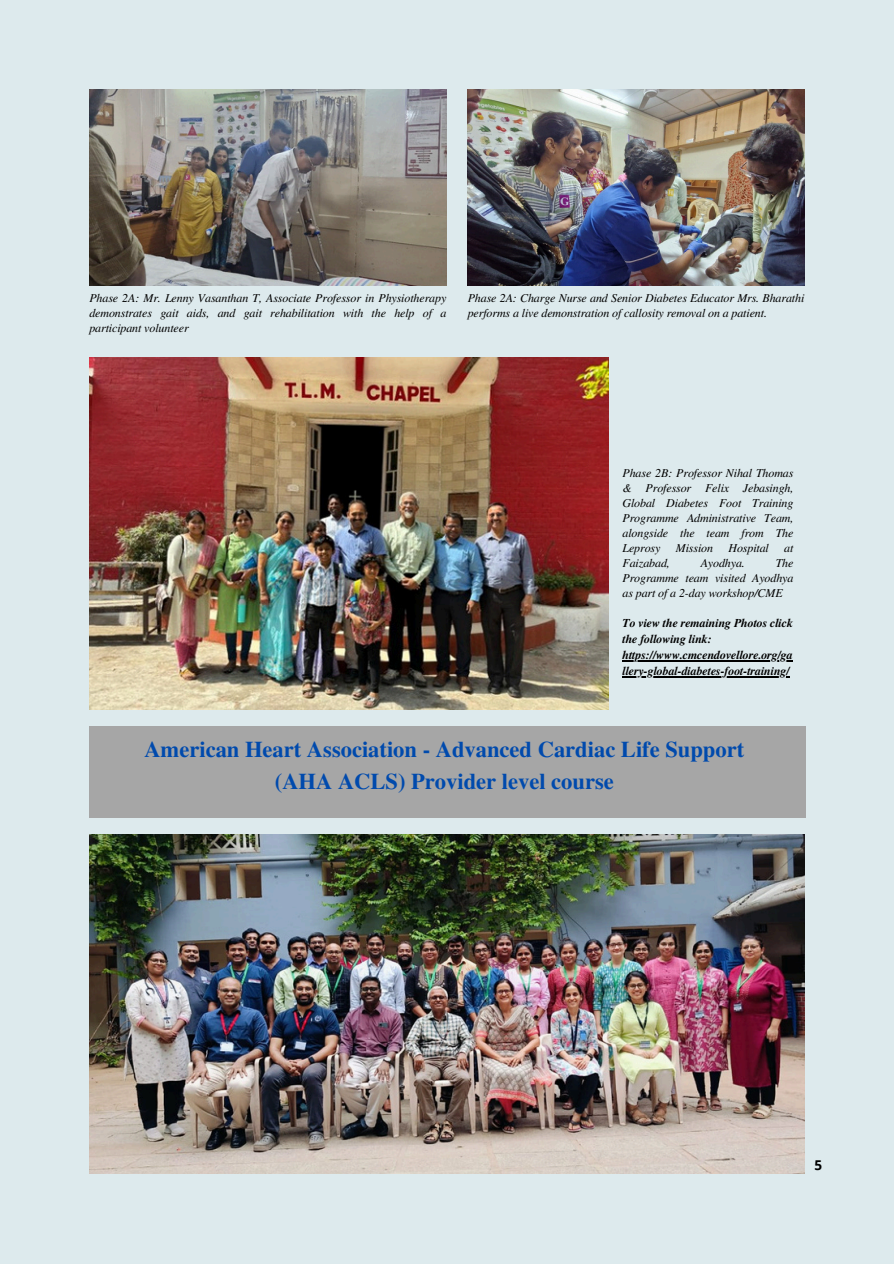
<style>
.page{position:relative;width:894px;height:1264px;background:#fff}
.page>*{position:absolute;margin:0;border:0;box-sizing:border-box;transform-origin:0 0}
.t1{font:700 22.5px/31.5px "Te X Gyre Termes";color:#004aad;text-align:center}
.t2{font:700 13.5px "Open Sans";color:#000}
.t3{font:italic 12px/15px "Te X Gyre Termes";letter-spacing:-.01em;color:#000;text-align:justify}
.t4{font:italic 700 12px/16px "Te X Gyre Termes";letter-spacing:-.01em;color:#000}
</style>
<div class="page">
<div style="left:0;top:0;width:893px;height:1263px;background:#ddeaed"></div>
<img style="left:89px;top:89px;width:357px;height:196px">
<img style="left:467px;top:89px;width:337px;height:196px">
<img style="left:89px;top:357px;width:519px;height:352px">
<div style="left:89px;top:726px;width:716px;height:91px;background:#a6a6a6"></div>
<img style="left:89px;top:834px;width:715px;height:339px">
<hr style="left:622px;top:660px;width:170px;height:1px;background:#000">
<hr style="left:622px;top:676px;width:167px;height:1px;background:#000">
<p class="t3" style="left:89px;top:289px;width:358px">Phase 2A: Mr. Lenny Vasanthan T, Associate Professor in Physiotherapy demonstrates gait aids, and gait rehabilitation with the help of a participant volunteer</p>
<p class="t3" style="left:467px;top:289px;width:338px">Phase 2A: Charge Nurse and Senior Diabetes Educator Mrs. Bharathi performs a live demonstration of callosity removal on a patient.</p>
<h2 class="t3" style="left:622px;top:465px;width:172px">Phase 2B: Professor Nihal Thomas &amp; Professor Felix Jebasingh, Global Diabetes Foot Training Programme Administrative Team, alongside the team from The Leprosy</h2>
<h2 class="t3" style="left:675px;top:540px;width:39px">Mission</h2>
<h2 class="t3" style="left:728px;top:540px;width:42px">Hospital</h2>
<h2 class="t3" style="left:784px;top:540px;width:11px">at</h2>
<h2 class="t3" style="left:622px;top:555px;width:172px;text-indent:153px">The Programme team visited Ayodhya as part of a 2-day workshop/CME</h2>
<h2 class="t3" style="left:622px;top:555px;width:49px">Faizabad,</h2>
<h2 class="t3" style="left:700px;top:555px;width:46px">Ayodhya.</h2>
<p class="t4" style="left:622px;top:614px;width:172px">To view the remaining Photos click the following link: https://www.cmcendovellore.org/ga llery-global-diabetes-foot-training/</p>
<h1 class="t1" style="left:144px;top:732px;width:601px">American Heart Association - Advanced Cardiac Life Support (AHA ACLS) Provider level course</h1>
<p class="t2" style="left:814px;top:1155px;width:9px">5</p>
</div>
